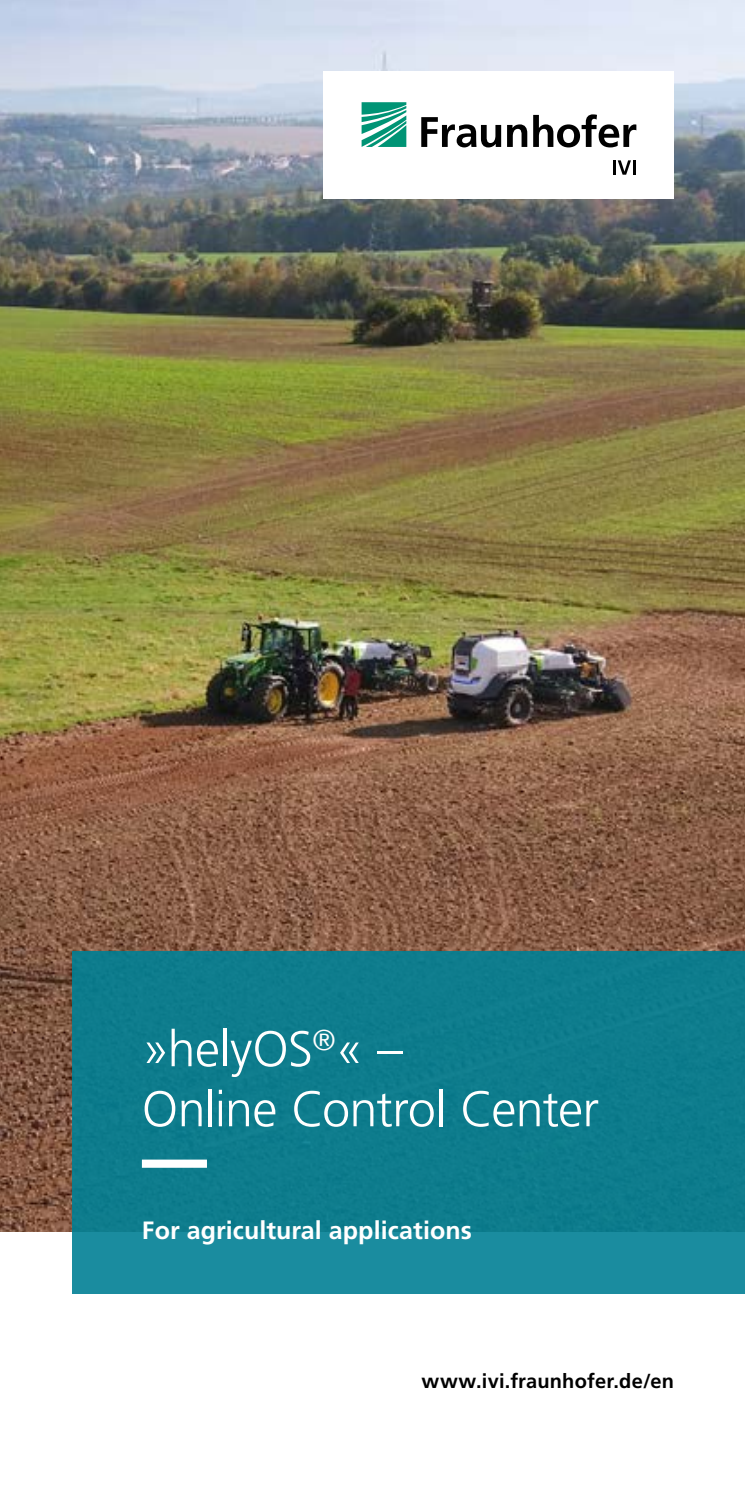
<style>
.page{position:relative;width:745px;height:1489px;background:#fff}
.page>*{position:absolute;margin:0;border:0;box-sizing:border-box;transform-origin:0 0}
.Ueberschrift_20_24_w{font:300 50px/60px "Frutiger LT Com";letter-spacing:-.015em;color:#fff}
.Sub_Ueberschrift_10{font:700 25px "Frutiger LT Com";letter-spacing:.005em;color:#fff}
.URL_Claim_8_12_5_sch{font:700 20px "Frutiger LT Com";letter-spacing:.01em;color:#000}
</style>
<div class="page">
<img style="left:0;top:0;width:744px;height:1231px">
<div style="left:72px;top:951px;width:672px;height:342px;background:linear-gradient(to bottom,#0a7888,#158698)"></div>
<div style="left:323px;top:71px;width:350px;height:127px;background:#fff"></div>
<svg style="left:361px;top:102px;width:45px;height:45px"></svg>
<svg style="left:421px;top:114px;width:215px;height:33px"></svg>
<hr style="left:612px;top:160px;width:3px;height:15px;background:#000">
<svg style="left:617px;top:160px;width:13px;height:15px"></svg>
<hr style="left:632px;top:160px;width:3px;height:15px;background:#000">
<svg style="left:142px;top:1159px;width:531px;height:8px;background:#288a99"></svg>
<p class="Ueberschrift_20_24_w" style="left:142px;top:1019px;width:458px">»helyOS<sup>®</sup>« –<br>Online Control Center</p>
<p class="Sub_Ueberschrift_10" style="left:142px;top:1215px;width:331px">For agricultural applications</p>
<p class="URL_Claim_8_12_5_sch" style="left:421px;top:1369px;width:254px">www.ivi.fraunhofer.de/en</p>
</div>
